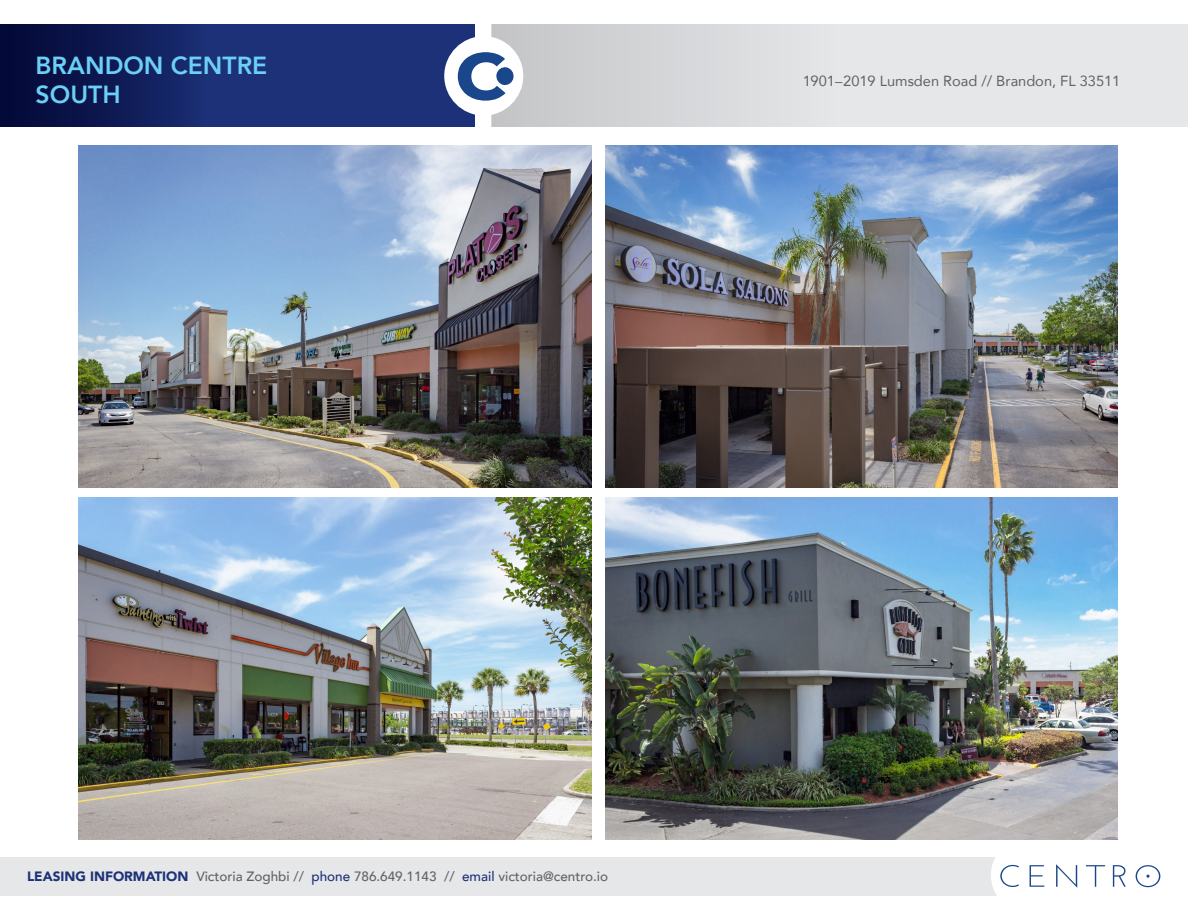
<style>
.page{position:relative;width:1188px;height:918px;background:#fff}
.page>*{position:absolute;margin:0;border:0;box-sizing:border-box;transform-origin:0 0}
.t1{font:800 24.75px/29.7px "Avenir";color:#6bcff6}
.t2{font:14.7px "Avenir";color:#6c6d70}
.t3{font:500 13.5px "Avenir";color:#636366}
.s1{font-weight:900;color:#1c3177}
.s2{color:#1c3177}
</style>
<div class="page">
<div style="left:492px;top:25px;width:696px;height:102px;background:#e6e7e9"></div>
<div style="left:492px;top:25px;width:345px;height:102px;background:linear-gradient(to right,#c4c5c7,#e5e6e9)"></div>
<div style="left:0;top:25px;width:475px;height:102px;background:#1c3177"></div>
<div style="left:444px;top:36px;width:79px;height:80px;background:#fff;border-radius:50%"></div>
<div style="left:0;top:25px;width:206px;height:102px;background:linear-gradient(to right,#020633,#192c71)"></div>
<svg style="left:458px;top:52px;width:56px;height:49px"></svg>
<div style="left:0;top:858px;width:1023px;height:38px;background:#e6e7e9"></div>
<div style="left:991px;top:839px;width:69px;height:72px;background:#fff;border-radius:50%"></div>
<svg style="left:1000px;top:865px;width:19px;height:22px"></svg>
<svg style="left:1030px;top:865px;width:14px;height:22px"></svg>
<svg style="left:1056px;top:864px;width:21px;height:24px"></svg>
<svg style="left:1086px;top:865px;width:19px;height:22px"></svg>
<svg style="left:1113px;top:865px;width:13px;height:22px"></svg>
<svg style="left:1136px;top:865px;width:24px;height:22px"></svg>
<img style="left:79px;top:146px;width:512px;height:341px">
<img style="left:79px;top:498px;width:512px;height:341px">
<img style="left:605px;top:146px;width:513px;height:341px">
<img style="left:605px;top:498px;width:513px;height:341px">
<p class="t1" style="left:36px;top:50px;width:233px">BRANDON CENTRE<br>SOUTH</p>
<p class="t2" style="left:803px;top:69px;width:319px">1901–2019 Lumsden Road // Brandon, FL 33511</p>
<p class="t3" style="left:27px;top:865px;width:583px"><span class="s1">LEASING INFORMATION</span> Victoria Zoghbi // <span class="s2">phone</span> 786.649.1143 // <span class="s2">email</span> victoria@centro.io</p>
</div>
